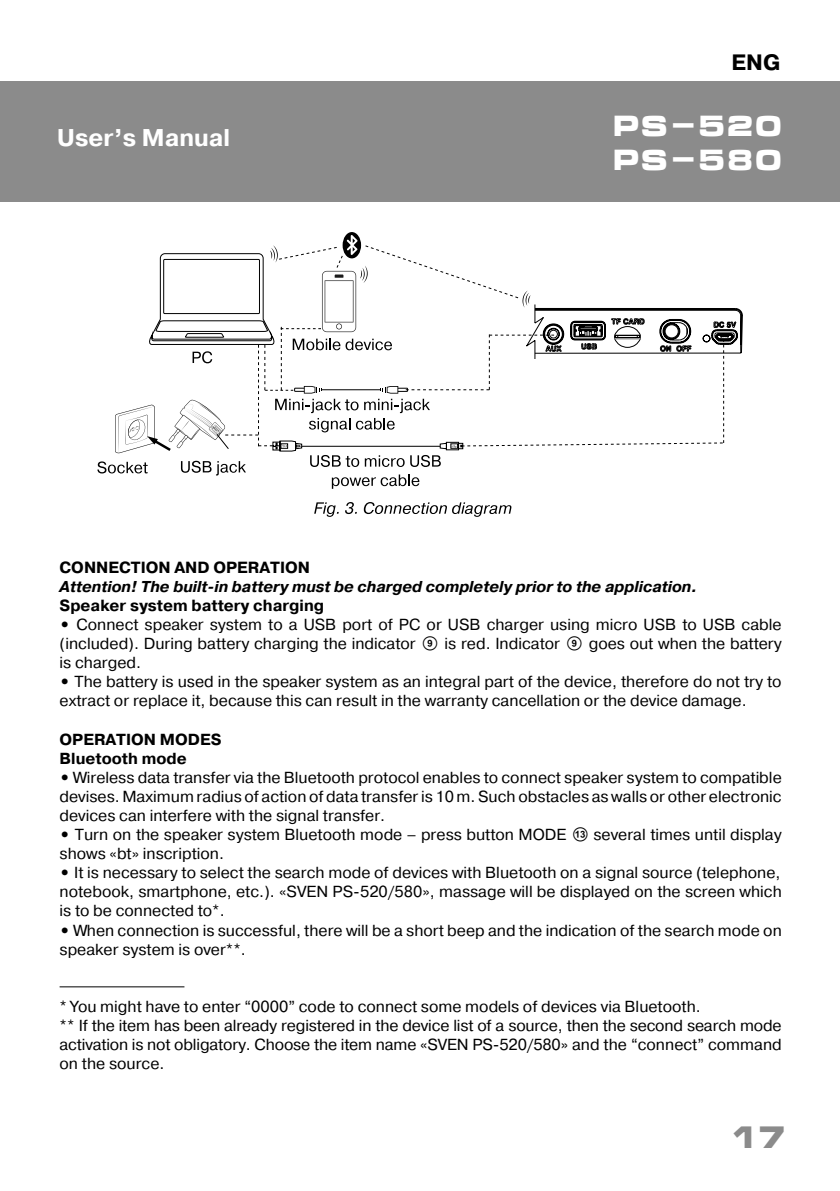
<style>
.page{position:relative;width:840px;height:1191px;background:#fff}
.page>*{position:absolute;margin:0;border:0;box-sizing:border-box;transform-origin:0 0}
.t1{font:700 30px "Micra";color:#8b8b8b}
.t2{font:700 28.2px/34px "Micra";color:#fff}
.t3{font:700 24.2px "Pragmatica";color:#fff}
.t4{font:700 22.2px "Pragmatica";color:#000}
.t5{font:700 16.2px "Pragmatica";color:#000}
.t6{font:16px/19px "Pragmatica";color:#000}
.t7{font:700 16px/19px "Pragmatica";color:#000}
.t8{font:italic 700 15.8px "Pragmatica";color:#000}
.s1{font-weight:700}
.s2{font-family:"SVEN"}
</style>
<div class="page">
<div style="left:0;top:81px;width:839px;height:121px;background:#8b8b8b"></div>
<hr style="left:60px;top:986px;width:124px;height:1px;background:#000">
<svg style="left:342px;top:232px;width:19px;height:26px"></svg>
<svg style="left:314px;top:502px;width:24px;height:15px"></svg>
<svg style="left:345px;top:502px;width:11px;height:12px"></svg>
<svg style="left:363px;top:502px;width:83px;height:12px"></svg>
<svg style="left:452px;top:502px;width:59px;height:15px"></svg>
<svg style="left:97px;top:235px;width:645px;height:254px"></svg>
<h3 class="t3" style="left:57px;top:122px;width:174px">User’s Manual</h3>
<h3 class="t4" style="left:731px;top:47px;width:50px">ENG</h3>
<h2 class="t2" style="left:611px;top:108px;width:172px">PS-520<br>PS-580</h2>
<p class="t5" style="left:60px;top:556px;width:252px">CONNECTION AND OPERATION</p>
<p class="t8" style="left:60px;top:576px;width:639px">Attention! The built-in battery must be charged completely prior to the application.</p>
<p class="t5" style="left:60px;top:595px;width:266px">Speaker system battery charging</p>
<p class="t6" style="left:60px;top:615px;width:723px;text-align:justify"><span class="s1">•</span> Connect speaker system to a USB port of PC or USB charger using micro USB to USB cable (included). During battery charging the indicator <span class="s2">i</span> is red. Indicator <span class="s2">i</span> goes out when the battery is charged.</p>
<p class="t6" style="left:60px;top:672px;width:723px"><span class="s1">•</span> The battery is used in the speaker system as an integral part of the device, therefore do not try to extract or replace it, because this can result in the warranty cancellation or the device damage.</p>
<p class="t7" style="left:60px;top:729px;width:163px">OPERATION MODES<br>Bluetooth mode</p>
<p class="t6" style="left:60px;top:768px;width:723px;text-align:justify"><span class="s1">•</span> Wireless data transfer via the Bluetooth protocol enables to connect speaker system to compatible devises. Maximum radius of action of data transfer is 10 m. Such obstacles as walls or other electronic devices can interfere with the signal transfer.</p>
<p class="t6" style="left:60px;top:825px;width:723px"><span class="s1">•</span> Turn on the speaker system Bluetooth mode – press button МODE <span class="s2">m</span> several times until display shows «bt» inscription.</p>
<p class="t6" style="left:60px;top:863px;width:723px;text-align:justify"><span class="s1">•</span> It is necessary to select the search mode of devices with Bluetooth on a signal source (telephone, notebook, smartphone, etc.). «SVEN PS-520/580», massage will be displayed on the screen which is to be connected to*.</p>
<p class="t6" style="left:60px;top:921px;width:723px"><span class="s1">•</span> When connection is successful, there will be a short beep and the indication of the search mode on speaker system is over**.</p>
<p class="t6" style="left:60px;top:997px;width:723px">* You might have to enter “0000” code to connect some models of devices via Bluetooth.<br>** If the item has been already registered in the device list of a source, then the second search mode activation is not obligatory. Choose the item name «SVEN PS-520/580» and the “connect” command on the source.</p>
<h1 class="t1" style="left:727px;top:1122px;width:61px">17</h1>
</div>
